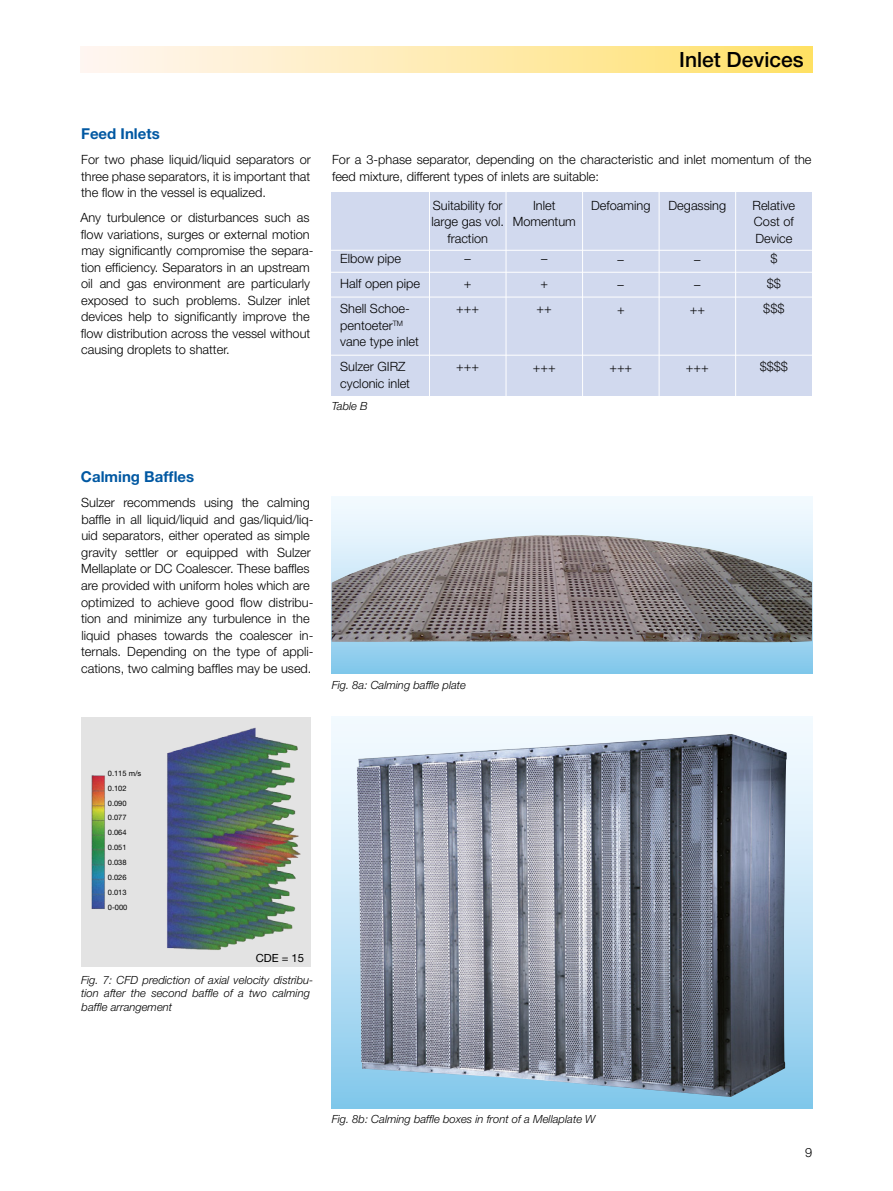
<style>
.page{position:relative;width:893px;height:1191px;background:#fff}
.page>*{position:absolute;margin:0;border:0;box-sizing:border-box;transform-origin:0 0}
.t1{font:500 21px "Helvetica Neue";color:#000}
.t2{font:700 15px "Helvetica Neue";color:#0058a2}
.t3{font:300 12.75px/16.5px "Helvetica Neue";color:#000}
.t4{font:italic 300 11.25px/13.5px "Helvetica Neue";color:#000}
.t5{font:11.25px "Helvetica Neue";color:#000}
.t6{font:7.5px/14.9px "Helvetica Neue";color:#000}
</style>
<div class="page">
<div style="left:332px;top:192px;width:480px;height:204px;background:#d1d9ee"></div>
<div style="left:81px;top:716px;width:229px;height:250px;background:#e3e3e3"></div>
<div style="left:332px;top:716px;width:480px;height:392px;background:linear-gradient(to bottom,#feffff,#8acaec)"></div>
<svg style="left:332px;top:496px;width:480px;height:177px"></svg>
<div style="left:81px;top:47px;width:731px;height:25px;background:linear-gradient(to right,#fff6f6,#ffe16a)"></div>
<img style="left:357px;top:733px;width:430px;height:364px">
<img style="left:91px;top:727px;width:210px;height:223px">
<hr style="left:331px;top:250px;width:481px;height:1px;background:#fff">
<hr style="left:331px;top:272px;width:481px;height:1px;background:#fff">
<hr style="left:331px;top:297px;width:481px;height:1px;background:#fff">
<hr style="left:331px;top:355px;width:481px;height:1px;background:#fff">
<hr style="left:429px;top:190px;width:1px;height:209px;background:#fff">
<hr style="left:659px;top:190px;width:1px;height:209px;background:#fff">
<hr style="left:582px;top:191px;width:1px;height:209px;background:#fff">
<hr style="left:506px;top:191px;width:1px;height:209px;background:#fff">
<hr style="left:735px;top:191px;width:1px;height:209px;background:#fff">
<img style="left:332px;top:535px;width:480px;height:107px">
<p class="t1" style="left:679px;top:47px;width:126px">Inlet Devices</p>
<p class="t2" style="left:81px;top:125px;width:80px">Feed Inlets</p>
<p class="t3" style="left:81px;top:151px;width:231px;text-align:justify">For two phase liquid/liquid separators or three phase separators, it is important that the flow in the vessel is equalized.</p>
<p class="t3" style="left:80px;top:209px;width:235px">Any turbulence or disturbances such as flow variations, surges or external motion may significantly compromise the separa&shy;tion efficiency. Separators in an upstream oil and gas environment are particularly exposed to such problems. Sulzer inlet devices help to significantly improve the flow distribution across the vessel without causing droplets to shatter.</p>
<p class="t3" style="left:332px;top:151px;width:481px">For a 3-phase separator, depending on the characteristic and inlet momentum of the feed mixture, different types of inlets are suitable:</p>
<p class="t3" style="left:340px;top:246px;width:81px;line-height:25px">Elbow pipe<br>Half open pipe<br>Shell Schoe-</p>
<p class="t3" style="left:340px;top:317px;width:80px">pentoeter<sup>TM </sup>vane type inlet</p>
<p class="t3" style="left:340px;top:358px;width:71px">Sulzer GIRZ cyclonic inlet</p>
<p class="t4" style="left:332px;top:399px;width:38px">Table B</p>
<p class="t3" style="left:431px;top:196px;width:74px;text-align:center">Suitability for large gas vol. fraction</p>
<p class="t3" style="left:456px;top:246px;width:24px;line-height:25px;text-align:center">–<br>+ +++</p>
<p class="t3" style="left:513px;top:196px;width:65px;text-align:center">Inlet<br>Momentum</p>
<p class="t3" style="left:537px;top:246px;width:17px;line-height:25px;text-align:center">– + ++</p>
<p class="t3" style="left:456px;top:358px;width:24px">+++</p>
<p class="t3" style="left:533px;top:359px;width:24px">+++</p>
<p class="t3" style="left:591px;top:196px;width:61px">Defoaming</p>
<p class="t3" style="left:617px;top:246px;width:9px;line-height:25px;text-align:justify">– – +</p>
<p class="t3" style="left:609px;top:359px;width:24px">+++</p>
<p class="t3" style="left:668px;top:196px;width:59px">Degassing</p>
<p class="t3" style="left:690px;top:246px;width:17px;line-height:25px;text-align:center">– – ++</p>
<p class="t3" style="left:686px;top:359px;width:24px">+++</p>
<p class="t3" style="left:752px;top:196px;width:44px;text-align:justify">Relative Cost of Device</p>
<p class="t3" style="left:763px;top:246px;width:23px;line-height:25px;text-align:center">$ $$ $$$</p>
<p class="t3" style="left:760px;top:358px;width:30px">$$$$</p>
<p class="t2" style="left:81px;top:468px;width:115px">Calming Baffles</p>
<p class="t3" style="left:81px;top:494px;width:234px">Sulzer recommends using the calming baffle in all liquid/liquid and gas/liquid/liq&shy;uid separators, either operated as simple gravity settler or equipped with Sulzer Mellaplate or DC Coalescer. These baffles are provided with uniform holes which are optimized to achieve good flow distribu&shy;tion and minimize any turbulence in the liquid phases towards the coalescer in&shy;ternals. Depending on the type of appli&shy;cations, two calming baffles may be used.</p>
<p class="t4" style="left:332px;top:677px;width:136px">Fig. 8a: Calming baffle plate</p>
<p class="t6" style="left:108px;top:765px;width:35px">0.115 m/s<br>0.102<br>0.090<br>0.077<br>0.064<br>0.051<br>0.038<br>0.026<br>0.013<br>0-000</p>
<p class="t5" style="left:256px;top:951px;width:50px">CDE = 15</p>
<p class="t4" style="left:81px;top:972px;width:234px">Fig. 7: CFD prediction of axial velocity distribu&shy;tion after the second baffle of a two calming baffle arrangement</p>
<p class="t4" style="left:332px;top:1112px;width:265px">Fig. 8b: Calming baffle boxes in front of a Mellaplate W</p>
<p class="t3" style="left:805px;top:1144px;width:9px">9</p>
</div>
